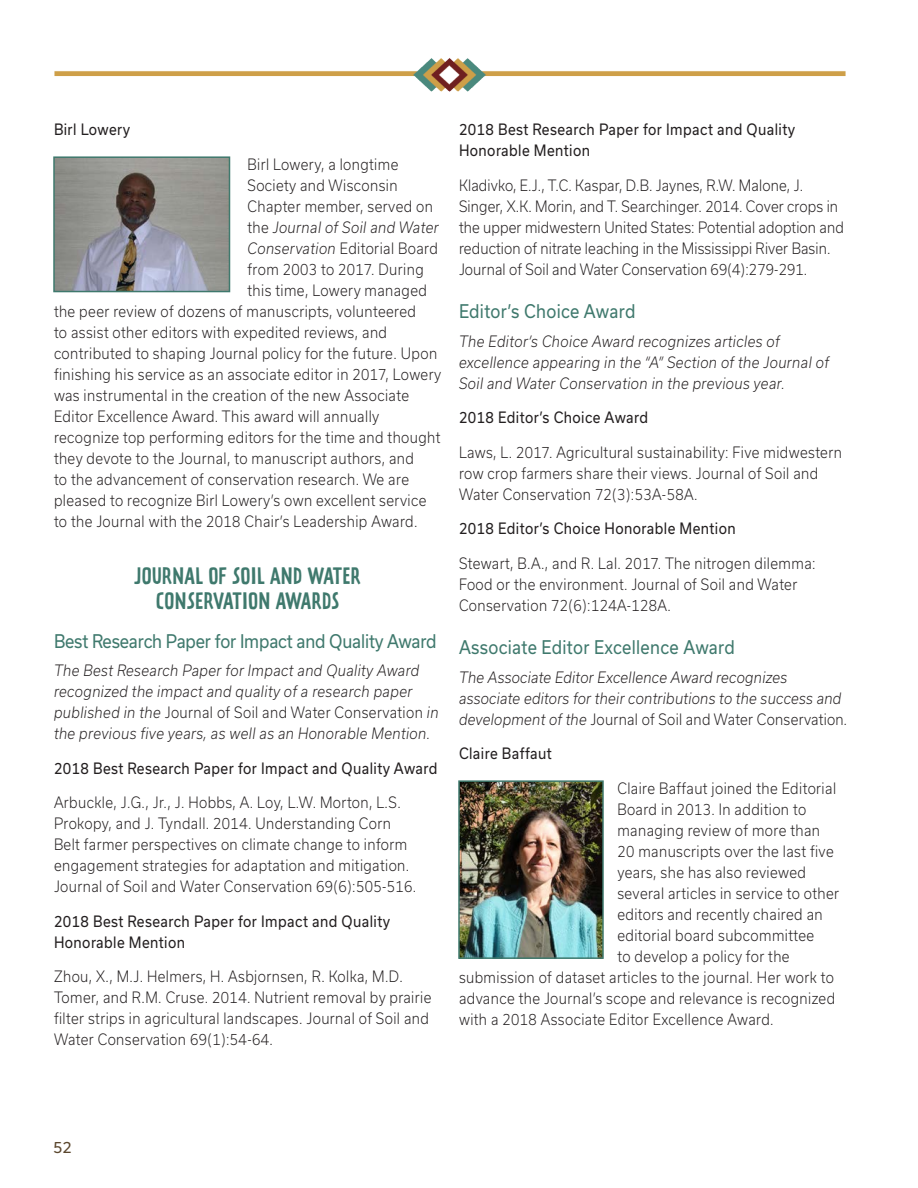
<style>
.page{position:relative;width:918px;height:1188px;background:#fff}
.page>*{position:absolute;margin:0;border:0;box-sizing:border-box;transform-origin:0 0}
.Subhead_1{font:21px/25.2px "Prater Sans Pro";letter-spacing:.01em;color:#3f796d;text-align:center}
.Subhead_2{font:18px "Usual";letter-spacing:.005em;color:#3f796d;scale:.9 1}
.Body{font:300 15px/21px "Usual";letter-spacing:.03em;color:#231f20;scale:.9 1}
.Body-2{font:italic 300 15px/21px "Usual";letter-spacing:.03em;color:#231f20;scale:.9 1}
.Body-3{font:300 15px/21px "Usual";letter-spacing:.01em;color:#231f20;scale:.9 1}
.Body-4{font:15px/21px "Usual";letter-spacing:.03em;color:#231f20;scale:.9 1}
.t1{font:15px "Usual";color:#5b472e}
.s1{font-style:normal}
.s2{font-style:italic}
</style>
<div class="page">
<img style="left:54px;top:58px;width:792px;height:34px">
<img style="left:56px;top:159px;width:171px;height:130px">
<img style="left:461px;top:783px;width:140px;height:173px">
<div style="left:53px;top:156px;width:177px;height:136px;border:2px solid #3f796d"></div>
<div style="left:458px;top:780px;width:146px;height:179px;border:2px solid #3f796d"></div>
<p class="Body-4" style="left:54px;top:119px;width:86px">Birl Lowery</p>
<p class="Body" style="left:248px;top:154px;width:169px">Birl Lowery, a longtime</p>
<p class="Body" style="left:248px;top:175px;width:168px">Society and Wisconsin</p>
<p class="Body" style="left:248px;top:196px;width:208px">Chapter member, served on</p>
<p class="Body-2" style="left:248px;top:217px;width:214px"><span class="s1">the</span> Journal of Soil and Water</p>
<p class="Body" style="left:248px;top:238px;width:213px"><span class="s2">Conservation</span> Editorial Board</p>
<p class="Body" style="left:248px;top:259px;width:197px">from 2003 to 2017. During</p>
<p class="Body" style="left:248px;top:280px;width:201px">this time, Lowery managed</p>
<p class="Body" style="left:54px;top:301px;width:404px">the peer review of dozens of manuscripts, volunteered</p>
<p class="Body" style="left:54px;top:322px;width:372px">to assist other editors with expedited reviews, and</p>
<p class="Body" style="left:54px;top:343px;width:427px">contributed to shaping Journal policy for the future. Upon</p>
<p class="Body" style="left:54px;top:364px;width:432px">finishing his service as an associate editor in 2017, Lowery</p>
<p class="Body" style="left:54px;top:385px;width:396px">was instrumental in the creation of the new Associate</p>
<p class="Body" style="left:54px;top:406px;width:363px">Editor Excellence Award. This award will annually</p>
<p class="Body" style="left:54px;top:427px;width:431px">recognize top performing editors for the time and thought</p>
<p class="Body" style="left:54px;top:448px;width:402px">they devote to the Journal, to manuscript authors, and</p>
<p class="Body" style="left:54px;top:469px;width:396px">to the advancement of conservation research. We are</p>
<p class="Body" style="left:54px;top:490px;width:415px">pleased to recognize Birl Lowery’s own excellent service</p>
<p class="Body" style="left:54px;top:511px;width:405px">to the Journal with the 2018 Chair’s Leadership Award.</p>
<p class="Subhead_1" style="left:134px;top:563px;width:228px">JOURNAL OF SOIL AND WATER<br>CONSERVATION AWARDS</p>
<p class="Subhead_2" style="left:54px;top:631px;width:427px">Best Research Paper for Impact and Quality Award</p>
<p class="Body-2" style="left:54px;top:660px;width:429px">The Best Research Paper for Impact and Quality Award recognized the impact and quality of a research paper published in the <span class="s1">Journal of Soil and Water Conservation</span> in the previous five years, as well as an Honorable Mention.</p>
<p class="Body-4" style="left:54px;top:758px;width:428px">2018 Best Research Paper for Impact and Quality Award</p>
<p class="Body" style="left:54px;top:792px;width:404px">Arbuckle, J.G., Jr., J. Hobbs, A. Loy, L.W. Morton, L.S.<br>Prokopy, and J. Tyndall. 2014. Understanding Corn Belt farmer perspectives on climate change to inform engagement strategies for adaptation and mitigation.<br>Journal of Soil and Water Conservation 69(6):505-516.</p>
<p class="Body-4" style="left:54px;top:911px;width:375px">2018 Best Research Paper for Impact and Quality<br>Honorable Mention</p>
<p class="Body" style="left:54px;top:966px;width:421px">Zhou, X., M.J. Helmers, H. Asbjornsen, R. Kolka, M.D.<br>Tomer, and R.M. Cruse. 2014. Nutrient removal by prairie filter strips in agricultural landscapes. Journal of Soil and Water Conservation 69(1):54-64.</p>
<p class="Body-4" style="left:459px;top:119px;width:375px">2018 Best Research Paper for Impact and Quality<br>Honorable Mention</p>
<p class="Body-3" style="left:459px;top:175px;width:429px">Kladivko, E.J., T.C. Kaspar, D.B. Jaynes, R.W. Malone, J.<br>Singer, X.K. Morin, and T. Searchinger. 2014. Cover crops in the upper midwestern United States: Potential adoption and reduction of nitrate leaching in the Mississippi River Basin.<br>Journal of Soil and Water Conservation 69(4):279-291.</p>
<p class="Subhead_2" style="left:459px;top:301px;width:198px">Editor’s Choice Award</p>
<p class="Body-2" style="left:459px;top:331px;width:413px">The Editor’s Choice Award recognizes articles of excellence appearing in the “A” Section of the Journal of<br>Soil and Water Conservation in the previous year.</p>
<p class="Body-4" style="left:459px;top:407px;width:212px">2018 Editor’s Choice Award</p>
<p class="Body" style="left:459px;top:442px;width:427px">Laws, L. 2017. Agricultural sustainability: Five midwestern row crop farmers share their views. Journal of Soil and<br>Water Conservation 72(3):53A-58A.</p>
<p class="Body-4" style="left:459px;top:518px;width:309px">2018 Editor’s Choice Honorable Mention</p>
<p class="Body" style="left:459px;top:553px;width:398px">Stewart, B.A., and R. Lal. 2017. The nitrogen dilemma:<br>Food or the environment. Journal of Soil and Water<br>Conservation 72(6):124A-128A.</p>
<p class="Subhead_2" style="left:459px;top:637px;width:308px">Associate Editor Excellence Award</p>
<p class="Body-2" style="left:459px;top:667px;width:433px">The Associate Editor Excellence Award recognizes associate editors for their contributions to the success and development of the <span class="s1">Journal of Soil and Water Conservation</span>.</p>
<p class="Body-4" style="left:459px;top:743px;width:105px">Claire Baffaut</p>
<p class="Body" style="left:617px;top:778px;width:245px">Claire Baffaut joined the Editorial</p>
<p class="Body" style="left:617px;top:799px;width:211px">Board in 2013. In addition to</p>
<p class="Body" style="left:617px;top:820px;width:227px">managing review of more than</p>
<p class="Body" style="left:617px;top:841px;width:242px">20 manuscripts over the last five</p>
<p class="Body" style="left:617px;top:862px;width:211px">years, she has also reviewed</p>
<p class="Body" style="left:617px;top:883px;width:248px">several articles in service to other</p>
<p class="Body" style="left:617px;top:904px;width:230px">editors and recently chaired an</p>
<p class="Body" style="left:617px;top:925px;width:220px">editorial board subcommittee</p>
<p class="Body" style="left:617px;top:946px;width:193px">to develop a policy for the</p>
<p class="Body" style="left:459px;top:967px;width:418px">submission of dataset articles to the journal. Her work to</p>
<p class="Body" style="left:459px;top:988px;width:420px">advance the Journal’s scope and relevance is recognized</p>
<p class="Body" style="left:459px;top:1009px;width:351px">with a 2018 Associate Editor Excellence Award.</p>
<p class="t1" style="left:53px;top:1139px;width:20px">52</p>
</div>
